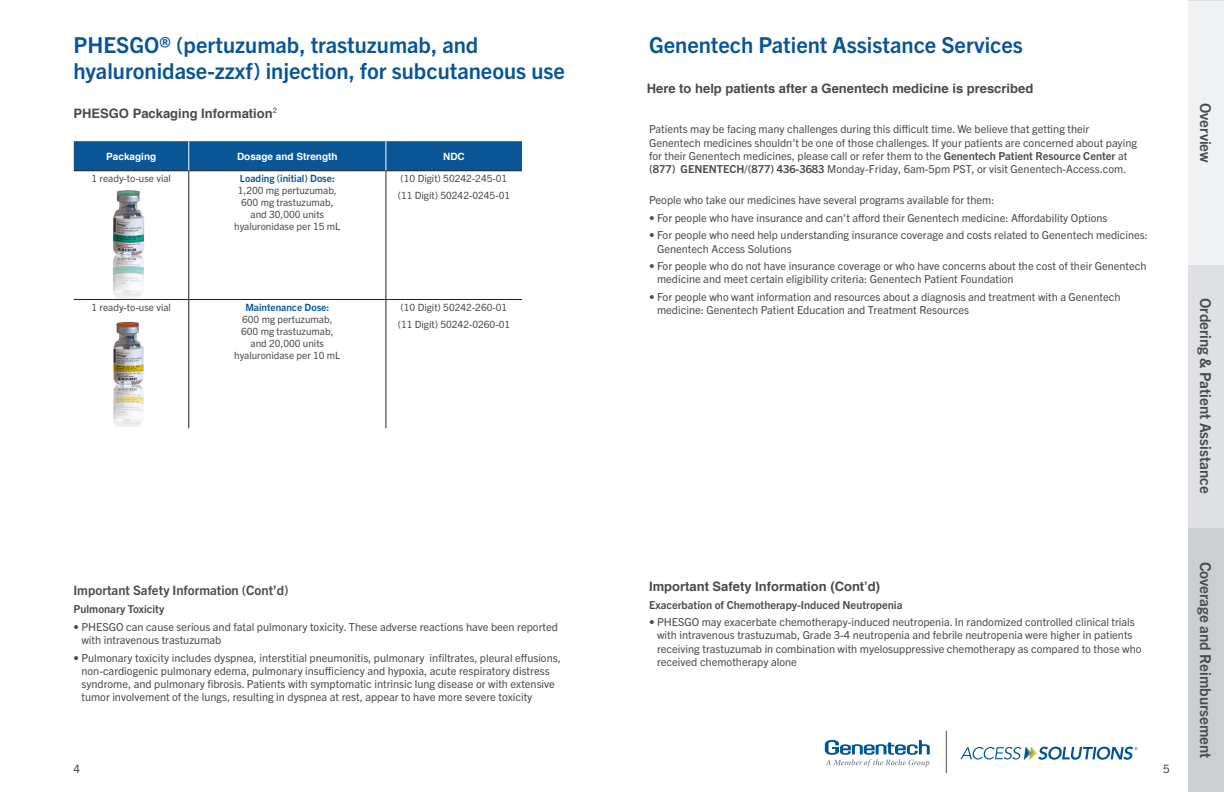
<style>
.page{position:relative;width:1224px;height:792px;background:#fff}
.page>*{position:absolute;margin:0;border:0;box-sizing:border-box;transform-origin:0 0}
.t1{font:700 22px/26.4px "Trade Gothic Next LT Pro";color:#095596}
.t2{font:700 15px "Trade Gothic Next LT Pro";color:#484b4e}
.t3{font:700 13px "Helvetica";color:#484b4e}
.t4{font:700 13px "Trade Gothic Next LT Pro";color:#484b4e}
.t5{font:11.5px "Trade Gothic Next LT Pro";color:#484b4e}
.t6{font:11px/13.2px "Trade Gothic Next LT Pro";color:#484b4e}
.t7{font:700 11px "Trade Gothic Next LT Pro";color:#484b4e}
.t8{font:10px/12px "Trade Gothic Next LT Pro";color:#484b4e;text-align:center}
.t9{font:700 10px "Trade Gothic Next LT Pro";color:#095596}
.t10{font:700 10px "Helvetica";color:#fff}
.s1{font-weight:700}
</style>
<div class="page">
<img style="left:73px;top:168px;width:72px;height:130px">
<img style="left:113px;top:322px;width:31px;height:105px">
<svg style="left:960px;top:747px;width:177px;height:13px"></svg>
<svg style="left:825px;top:740px;width:105px;height:27px"></svg>
<hr style="left:946px;top:731px;width:1px;height:42px;background:#484b4e">
<svg style="left:74px;top:141px;width:448px;height:30px;background:#0c5594"></svg>
<hr style="left:74px;top:171px;width:115px;height:1px;background:#231f20">
<hr style="left:189px;top:171px;width:197px;height:1px;background:#231f20">
<hr style="left:188px;top:171px;width:1px;height:128px;background:#231f20">
<hr style="left:386px;top:171px;width:136px;height:1px;background:#231f20">
<hr style="left:386px;top:171px;width:1px;height:128px;background:#231f20">
<hr style="left:74px;top:299px;width:115px;height:1px;background:#231f20">
<hr style="left:189px;top:299px;width:197px;height:1px;background:#231f20">
<hr style="left:188px;top:300px;width:1px;height:128px;background:#231f20">
<hr style="left:386px;top:299px;width:136px;height:1px;background:#231f20">
<hr style="left:386px;top:300px;width:1px;height:128px;background:#231f20">
<hr style="left:188px;top:141px;width:1px;height:30px;background:#fff">
<hr style="left:386px;top:141px;width:1px;height:30px;background:#fff">
<div style="left:1188px;top:0;width:36px;height:792px;background:#cccfd2"></div>
<div style="left:1188px;top:0;width:36px;height:528px;background:#dee0e3"></div>
<div style="left:1188px;top:1px;width:36px;height:264px;background:#eff1f2"></div>
<h1 class="t1" style="left:73px;top:30px;width:493px">PHESGO® (pertuzumab, trastuzumab, and hyaluronidase-zzxf) injection, for subcutaneous use</h1>
<h1 class="t1" style="left:649px;top:30px;width:375px">Genentech Patient Assistance Services</h1>
<p class="t3" style="left:73px;top:103px;width:205px">PHESGO Packaging Information<sup>2</sup></p>
<p class="t3" style="left:647px;top:78px;width:388px">Here to help patients after a Genentech medicine is prescribed</p>
<p class="t6" style="left:649px;top:122px;width:489px">Patients may be facing many challenges during this difficult time. We believe that getting their Genentech medicines shouldn’t be one of those challenges. If your patients are concerned about paying for their Genentech medicines, please call or refer them to the <span class="s1">Genentech Patient Resource Center</span> at <span class="s1">(877) GENENTECH/(877) 436-3683</span> Monday-Friday, 6am-5pm PST, or visit Genentech-Access.com.</p>
<p class="t6" style="left:649px;top:193px;width:347px">People who take our medicines have several programs available for them:</p>
<p class="t6" style="left:649px;top:210px;width:460px">• For people who have insurance and can’t afford their Genentech medicine: Affordability Options</p>
<p class="t6" style="left:657px;top:228px;width:492px;text-indent:-8px">• For people who need help understanding insurance coverage and costs related to Genentech medicines:<br>Genentech Access Solutions</p>
<p class="t6" style="left:657px;top:259px;width:491px;text-indent:-8px">• For people who do not have insurance coverage or who have concerns about the cost of their Genentech medicine and meet certain eligibility criteria: Genentech Patient Foundation</p>
<p class="t6" style="left:657px;top:290px;width:465px;text-indent:-8px">• For people who want information and resources about a diagnosis and treatment with a Genentech medicine: Genentech Patient Education and Treatment Resources</p>
<p class="t10" style="left:106px;top:148px;width:52px">Packaging</p>
<p class="t10" style="left:237px;top:148px;width:102px">Dosage and Strength</p>
<p class="t10" style="left:443px;top:148px;width:23px">NDC</p>
<p class="t8" style="left:92px;top:172px;width:81px">1 ready-to-use vial</p>
<p class="t9" style="left:240px;top:172px;width:97px">Loading (initial) Dose:</p>
<p class="t8" style="left:234px;top:184px;width:108px">1,200 mg pertuzumab,<br>600 mg trastuzumab, and 30,000 units hyaluronidase per 15 mL</p>
<p class="t8" style="left:398px;top:170px;width:114px;line-height:16.5px;text-align:left">(10 Digit) 50242-245-01 (11 Digit) 50242-0245-01</p>
<p class="t8" style="left:398px;top:299px;width:114px;line-height:16.5px;text-align:left">(10 Digit) 50242-260-01 (11 Digit) 50242-0260-01</p>
<p class="t8" style="left:92px;top:301px;width:81px">1 ready-to-use vial</p>
<p class="t9" style="left:245px;top:301px;width:85px">Maintenance Dose:</p>
<p class="t8" style="left:234px;top:313px;width:108px">600 mg pertuzumab,<br>600 mg trastuzumab, and 20,000 units hyaluronidase per 10 mL</p>
<p class="t4" style="left:73px;top:581px;width:217px">Important Safety Information (Cont’d)</p>
<p class="t7" style="left:73px;top:601px;width:92px">Pulmonary Toxicity</p>
<p class="t6" style="left:81px;top:619px;width:478px;text-indent:-8px">• PHESGO can cause serious and fatal pulmonary toxicity. These adverse reactions have been reported with intravenous trastuzumab</p>
<p class="t6" style="left:81px;top:650px;width:481px;text-indent:-8px">• Pulmonary toxicity includes dyspnea, interstitial pneumonitis, pulmonary infiltrates, pleural effusions, non-cardiogenic pulmonary edema, pulmonary insufficiency and hypoxia, acute respiratory distress syndrome, and pulmonary fibrosis. Patients with symptomatic intrinsic lung disease or with extensive tumor involvement of the lungs, resulting in dyspnea at rest, appear to have more severe toxicity</p>
<p class="t3" style="left:649px;top:576px;width:233px">Important Safety Information (Cont’d)</p>
<p class="t7" style="left:649px;top:597px;width:255px">Exacerbation of Chemotherapy-Induced Neutropenia</p>
<p class="t6" style="left:657px;top:615px;width:486px;text-indent:-8px">• PHESGO may exacerbate chemotherapy-induced neutropenia. In randomized controlled clinical trials with intravenous trastuzumab, Grade 3-4 neutropenia and febrile neutropenia were higher in patients receiving trastuzumab in combination with myelosuppressive chemotherapy as compared to those who received chemotherapy alone</p>
<p class="t5" style="left:73px;top:761px;width:8px">4</p>
<p class="t5" style="left:1163px;top:761px;width:8px">5</p>
<h2 class="t2" style="left:1216px;top:103px;width:62px;rotate:90deg">Overview</h2>
<h2 class="t2" style="left:1216px;top:298px;width:197px;rotate:90deg">Ordering &amp; Patient Assistance</h2>
<h2 class="t2" style="left:1216px;top:562px;width:198px;rotate:90deg">Coverage and Reimbursement</h2>
</div>
